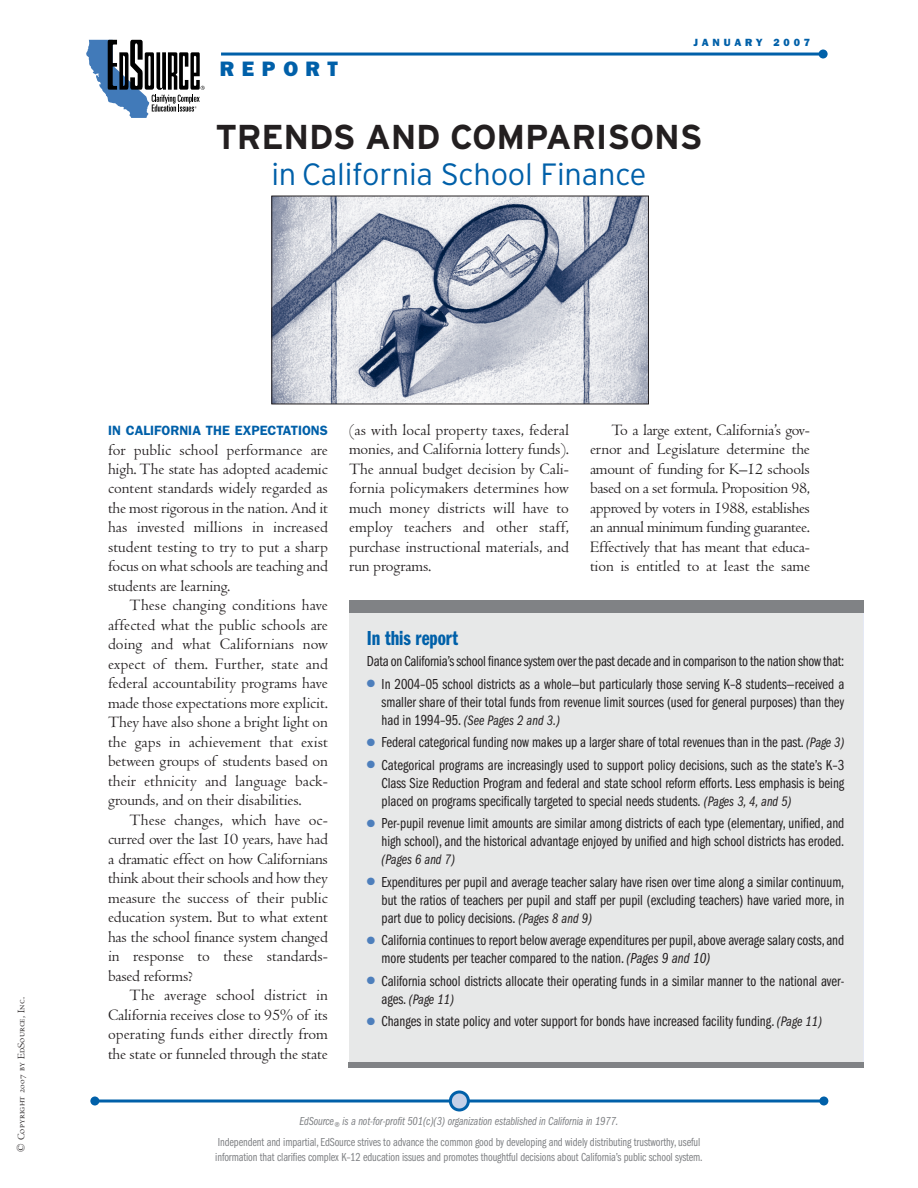
<style>
.page{position:relative;width:918px;height:1188px;background:#fff}
.page>*{position:absolute;margin:0;border:0;box-sizing:border-box;transform-origin:0 0}
.t1{font:700 34.5px "Interstate";letter-spacing:-.005em;color:#231f20}
.t2{font:300 30.75px "Interstate";letter-spacing:-.005em;color:#0060a9}
.t3{font:21px "Franklin Gothic Demi Cmpr";color:#0060a9}
.t4{font:800 21px "Franklin Gothic";letter-spacing:.36em;color:#0060a9}
.t5{font:16.5px/19.5px "Centaur";letter-spacing:-.01em;color:#231f20;text-align:justify}
.t6{font:15px/18px "Franklin Gothic Book Cmpr";color:#231f20;text-align:right}
.t7{font:14.25px "Franklin Gothic Book Cmpr Ital";color:#231f20}
.t8{font:600 13.5px "Franklin Gothic";color:#0060a9}
.t9{font:12px/15px "Franklin Gothic Book Cmpr";letter-spacing:-.01em;color:#808285}
.t10{font:12px "Franklin Gothic Book Cmpr Ital";letter-spacing:-.01em;color:#808285}
.t11{font:10.5px "Centaur MT SC";letter-spacing:.02em;color:#231f20}
.t12{font:800 10.5px "Franklin Gothic";letter-spacing:.36em;color:#0060a9}
.s1{color:#4e7fbc}
.s2{font-family:"Franklin Gothic Book Cmpr";font-size:15px}
.s3{font-family:"Franklin Gothic Book Cmpr Ital";font-size:14.25px}
.s4{font-family:"Franklin Gothic Book Cmpr Ital"}
</style>
<div class="page">
<hr style="left:93px;top:1100px;width:731px;height:2px;background:#0060a9">
<div style="left:90px;top:1096px;width:9px;height:10px;background:#0060a9;border-radius:50%"></div>
<div style="left:819px;top:1096px;width:9px;height:10px;background:#0060a9;border-radius:50%"></div>
<svg style="left:449px;top:1090px;width:21px;height:22px"></svg>
<hr style="left:221px;top:53px;width:603px;height:3px;background:#0060a9">
<div style="left:819px;top:50px;width:9px;height:8px;background:#0060a9;border-radius:50%"></div>
<svg style="left:86px;top:40px;width:119px;height:78px"></svg>
<div style="left:349px;top:612px;width:513px;height:451px;background:#e7e8e8"></div>
<div style="left:349px;top:1062px;width:515px;height:6px;background:#808285"></div>
<div style="left:349px;top:600px;width:515px;height:13px;background:#808285"></div>
<img style="left:274px;top:198px;width:373px;height:204px">
<p class="t4" style="left:220px;top:62px;width:119px">REPORT</p>
<p class="t12" style="left:694px;top:39px;width:118px">JANUARY 2007</p>
<h1 class="t1" style="left:215px;top:124px;width:489px">TRENDS AND COMPARISONS</h1>
<h2 class="t2" style="left:271px;top:162px;width:377px">in California School Finance</h2>
<p class="t11" style="left:17px;top:1152px;width:157px;rotate:-90deg">© Copyright 2007 by EdSource, Inc.</p>
<p class="t8" style="left:108px;top:426px;width:222px">IN CALIFORNIA THE EXPECTATIONS</p>
<p class="t5" style="left:108px;top:442px;width:222px">for public school performance are high. The state has adopted academic content standards widely regarded as the most rigorous in the nation. And it has invested millions in increased student testing to try to put a sharp focus on what schools are teaching and students are learning.</p>
<p class="t5" style="left:108px;top:598px;width:221px;text-indent:22px">These changing conditions have affected what the public schools are doing and what Californians now expect of them. Further, state and federal accountability programs have made those expectations more explicit.<br>They have also shone a bright light on the gaps in achievement that exist between groups of students based on their ethnicity and language back&shy;grounds, and on their disabilities.</p>
<p class="t5" style="left:108px;top:812px;width:221px;text-indent:22px">These changes, which have oc&shy;curred over the last 10 years, have had a dramatic effect on how Californians think about their schools and how they measure the success of their public education system. But to what extent has the school finance system changed in response to these standards&shy;based reforms?</p>
<p class="t5" style="left:108px;top:988px;width:221px;text-indent:22px">The average school district in California receives close to 95% of its operating funds either directly from the state or funneled through the state</p>
<p class="t5" style="left:349px;top:422px;width:221px">(as with local property taxes, federal monies, and California lottery funds).<br>The annual budget decision by Cali&shy;fornia policymakers determines how much money districts will have to employ teachers and other staff, purchase instructional materials, and run programs.</p>
<p class="t5" style="left:590px;top:422px;width:222px;text-indent:22px">To a large extent, California’s gov&shy;ernor and Legislature determine the amount of funding for K–12 schools based on a set formula. Proposition 98, approved by voters in 1988, establishes an annual minimum funding guarantee.<br>Effectively that has meant that educa&shy;tion is entitled to at least the same</p>
<p class="t3" style="left:367px;top:631px;width:93px">In this report</p>
<p class="t6" style="left:367px;top:654px;width:479px">Data on California’s school finance system over the past decade and in comparison to the nation show that:</p>
<p class="t6" style="left:367px;top:676px;width:479px"><span class="s1">●</span> In 2004–05 school districts as a whole—but particularly those serving K–8 students—received a smaller share of their total funds from revenue limit sources (used for general purposes) than they</p>
<p class="t7" style="left:382px;top:715px;width:180px"><span class="s2">had in 1994–95.</span> (See Pages 2 and 3.)</p>
<p class="t6" style="left:367px;top:735px;width:479px"><span class="s1">●</span> Federal categorical funding now makes up a larger share of total revenues than in the past. <span class="s3">(Page 3)</span></p>
<p class="t6" style="left:382px;top:757px;width:464px;text-align:justify;text-indent:-15px"><span class="s1">●</span> Categorical programs are increasingly used to support policy decisions, such as the state’s K–3<br>Class Size Reduction Program and federal and state school reform efforts. Less emphasis is being placed on programs specifically targeted to special needs students. <span class="s3">(Pages 3, 4, and 5)</span></p>
<p class="t6" style="left:367px;top:816px;width:479px"><span class="s1">●</span> Per-pupil revenue limit amounts are similar among districts of each type (elementary, unified, and high school), and the historical advantage enjoyed by unified and high school districts has eroded.</p>
<p class="t7" style="left:382px;top:855px;width:75px">(Pages 6 and 7)</p>
<p class="t6" style="left:382px;top:874px;width:464px;text-align:justify;text-indent:-15px"><span class="s1">●</span> Expenditures per pupil and average teacher salary have risen over time along a similar continuum, but the ratios of teachers per pupil and staff per pupil (excluding teachers) have varied more, in part due to policy decisions. <span class="s3">(Pages 8 and 9)</span></p>
<p class="t6" style="left:382px;top:933px;width:464px;text-align:left;text-indent:-15px"><span class="s1">●</span> California continues to report below average expenditures per pupil, above average salary costs, and more students per teacher compared to the nation. <span class="s4">(Pages 9 and 10)</span></p>
<p class="t6" style="left:367px;top:973px;width:479px"><span class="s1">●</span> California school districts allocate their operating funds in a similar manner to the national aver-</p>
<p class="t7" style="left:382px;top:994px;width:74px"><span class="s2">ages.</span> (Page 11)</p>
<p class="t6" style="left:367px;top:1014px;width:457px"><span class="s1">●</span> Changes in state policy and voter support for bonds have increased facility funding. <span class="s3">(Page 11)</span></p>
<p class="t10" style="left:299px;top:1117px;width:321px">EdSource® is a not-for-profit 501(c)(3) organization established in California in 1977.</p>
<p class="t9" style="left:215px;top:1135px;width:489px">Independent and impartial, EdSource strives to advance the common good by developing and widely distributing trustworthy, useful information that clarifies complex K–12 education issues and promotes thoughtful decisions about California’s public school system.</p>
</div>
